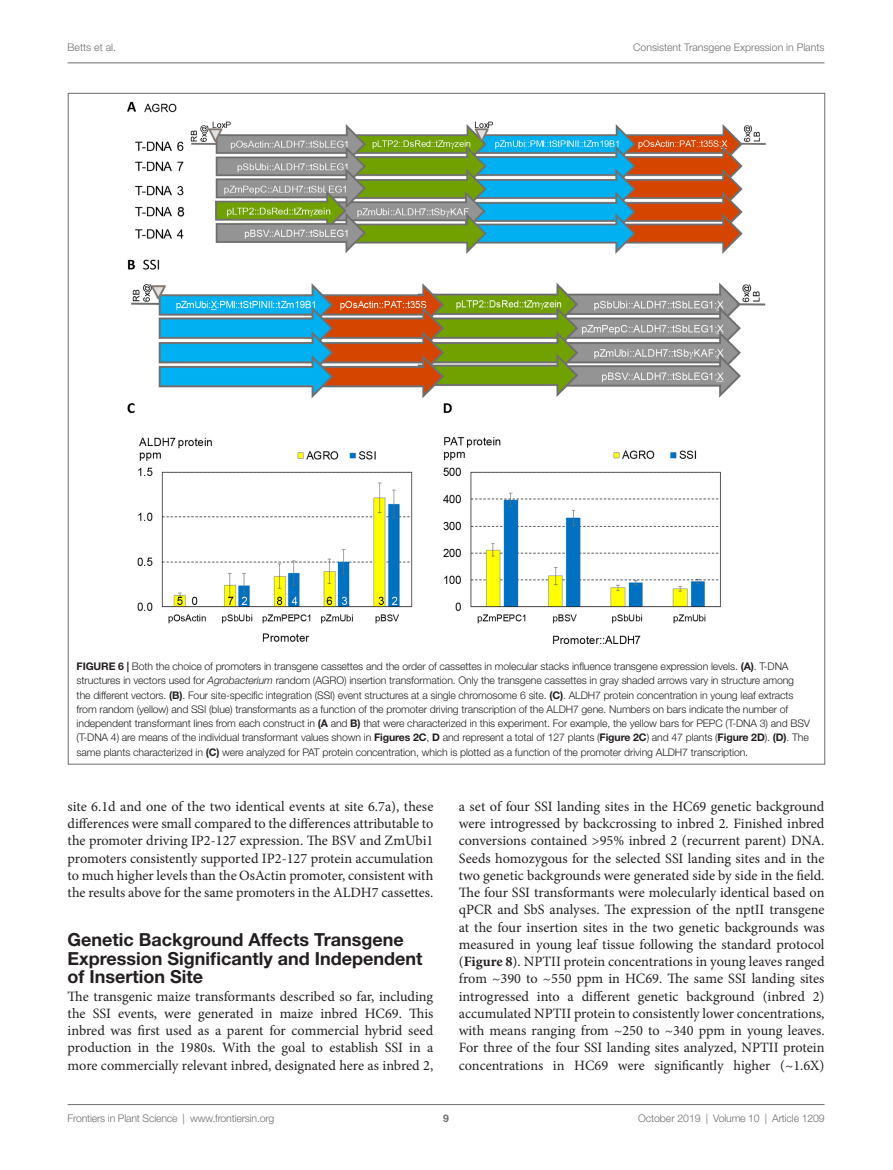
<style>
.page{position:relative;width:893px;height:1170px;background:#fff}
.page>*{position:absolute;margin:0;border:0;box-sizing:border-box;transform-origin:0 0}
._2{font:700 18px/18.8px "Helvetica Neue LT Std";color:#231f20}
.T1{font:14.25px/17.2px "Minion Pro";color:#231f20;text-align:justify}
.T{font:14.25px/17.2px "Minion Pro";letter-spacing:-.005em;color:#231f20;text-align:justify}
.FC{font:300 10.5px/14.2px "Helvetica Neue LT Std";letter-spacing:-.01em;color:#231f20}
.t1{font:300 10.5px "Helvetica Neue LT Std";letter-spacing:-.015em;color:#6c6d70}
.t2{font:700 10.5px "Helvetica Neue LT Std";color:#6c6d70}
.s1{font-weight:700}
.s2{font-style:italic}
</style>
<div class="page">
<hr style="left:68px;top:63px;width:756px;height:1px;background:#6c6d70">
<hr style="left:68px;top:1104px;width:756px;height:1px;background:#6c6d70">
<img style="left:127px;top:102px;width:638px;height:541px">
<p class="t1" style="left:68px;top:41px;width:50px">Betts et al.</p>
<p class="t1" style="left:633px;top:41px;width:193px">Consistent Transgene Expression in Plants</p>
<p class="FC" style="left:77px;top:659px;width:735px"><span class="s1">FIGURE 6 |</span> Both the choice of promoters in transgene cassettes and the order of cassettes in molecular stacks influence transgene expression levels. <span class="s1">(A)</span>. T-DNA structures in vectors used for <span class="s2">Agrobacterium</span> random (AGRO) insertion transformation. Only the transgene cassettes in gray shaded arrows vary in structure among the different vectors. <span class="s1">(B)</span>. Four site-specific integration (SSI) event structures at a single chromosome 6 site. <span class="s1">(C)</span>. ALDH7 protein concentration in young leaf extracts from random (yellow) and SSI (blue) transformants as a function of the promoter driving transcription of the ALDH7 gene. Numbers on bars indicate the number of independent transformant lines from each construct in <span class="s1">(A</span> and <span class="s1">B)</span> that were characterized in this experiment. For example, the yellow bars for PEPC (T-DNA 3) and BSV (T-DNA 4) are means of the individual transformant values shown in <span class="s1">Figures 2C</span>, <span class="s1">D</span> and represent a total of 127 plants (<span class="s1">Figure 2C</span>) and 47 plants (<span class="s1">Figure 2D</span>). <span class="s1">(D)</span>. The same plants characterized in <span class="s1">(C)</span> were analyzed for PAT protein concentration, which is plotted as a function of the promoter driving ALDH7 transcription.</p>
<p class="T" style="left:68px;top:797px;width:367px">site 6.1d and one of the two identical events at site 6.7a), these differences were small compared to the differences attributable to the promoter driving IP2-127 expression. The BSV and ZmUbi1 promoters consistently supported IP2-127 protein accumulation to much higher levels than the OsActin promoter, consistent with the results above for the same promoters in the ALDH7 cassettes.</p>
<p class="_2" style="left:68px;top:929px;width:356px">Genetic Background Affects Transgene<br>Expression Significantly and Independent of Insertion Site</p>
<p class="T1" style="left:68px;top:987px;width:367px">The transgenic maize transformants described so far, including the SSI events, were generated in maize inbred HC69. This inbred was first used as a parent for commercial hybrid seed production in the 1980s. With the goal to establish SSI in a more commercially relevant inbred, designated here as inbred 2,</p>
<p class="T1" style="left:459px;top:797px;width:367px">a set of four SSI landing sites in the HC69 genetic background were introgressed by backcrossing to inbred 2. Finished inbred conversions contained &gt;95% inbred 2 (recurrent parent) DNA.<br>Seeds homozygous for the selected SSI landing sites and in the two genetic backgrounds were generated side by side in the field.<br>The four SSI transformants were molecularly identical based on qPCR and SbS analyses. The expression of the nptII transgene at the four insertion sites in the two genetic backgrounds was measured in young leaf tissue following the standard protocol (<span class="s1">Figure 8</span>). NPTII protein concentrations in young leaves ranged from ~390 to ~550 ppm in HC69. The same SSI landing sites introgressed into a different genetic background (inbred 2) accumulated NPTII protein to consistently lower concentrations, with means ranging from ~250 to ~340 ppm in young leaves.<br>For three of the four SSI landing sites analyzed, NPTII protein concentrations in HC69 were significantly higher (~1.6X)</p>
<p class="t1" style="left:68px;top:1111px;width:208px">Frontiers in Plant Science | www.frontiersin.org</p>
<p class="t2" style="left:443px;top:1111px;width:7px">9</p>
<p class="t1" style="left:638px;top:1111px;width:188px">October 2019 | Volume 10 | Article 1209</p>
</div>
